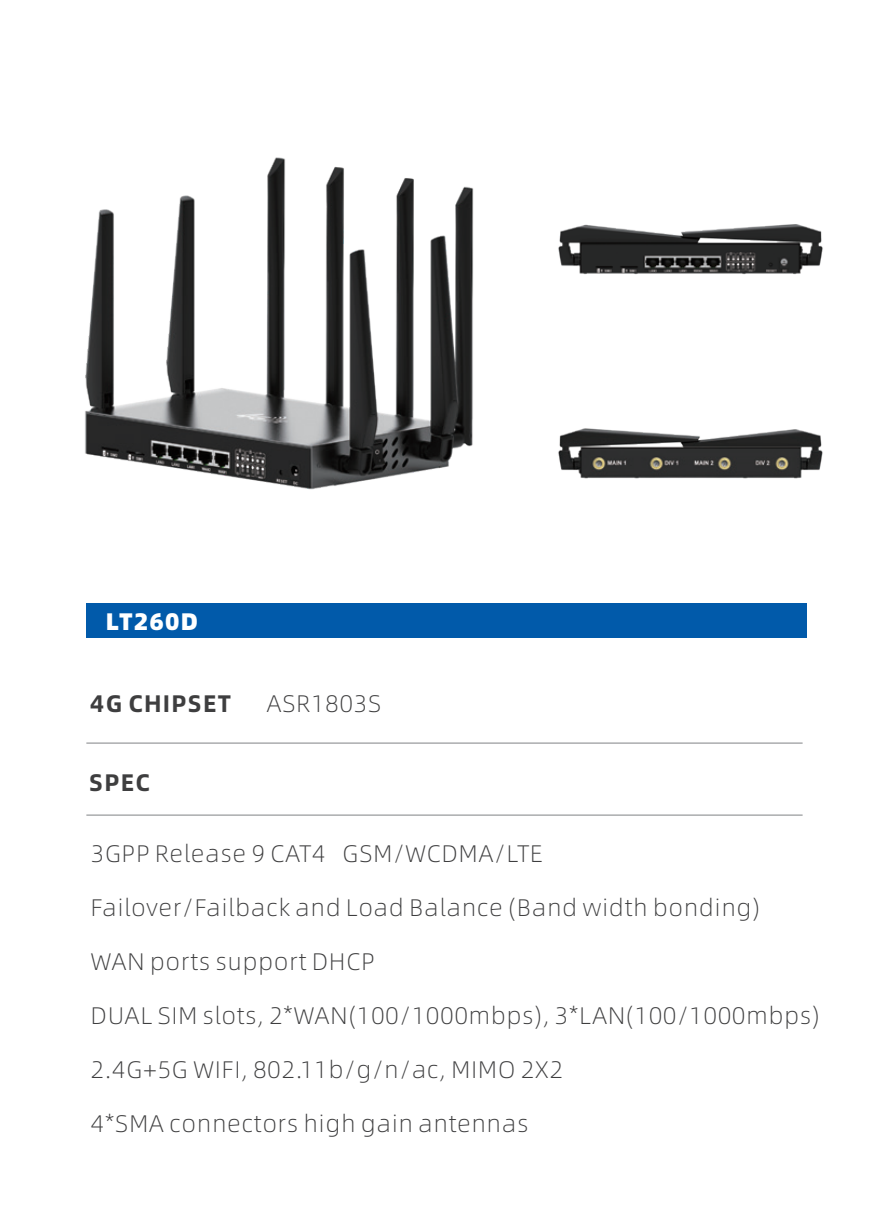
<style>
.page{position:relative;width:893px;height:1212px;background:#fff}
.page>*{position:absolute;margin:0;border:0;box-sizing:border-box;transform-origin:0 0}
.t1{font:300 24px "Alibaba Sans";letter-spacing:.045em;color:#3e3e3f}
.t2{font:700 24px "Alibaba Sans";letter-spacing:.05em;color:#3e3e3f}
.t3{font:900 24px "Alibaba Sans";letter-spacing:.05em;color:#fff}
</style>
<div class="page">
<div style="left:86px;top:603px;width:720px;height:34px;background:#015aaa"></div>
<hr style="left:86px;top:743px;width:717px;height:1px;background:#808285">
<hr style="left:86px;top:815px;width:717px;height:1px;background:#808285">
<img style="left:85px;top:157px;width:389px;height:333px">
<img style="left:558px;top:224px;width:265px;height:51px">
<img style="left:558px;top:428px;width:265px;height:51px">
<p class="t3" style="left:106px;top:602px;width:94px">LT260D</p>
<p class="t2" style="left:90px;top:685px;width:142px">4G CHIPSET</p>
<p class="t2" style="left:89px;top:763px;width:62px">SPEC</p>
<p class="t1" style="left:267px;top:686px;width:116px">ASR1803S</p>
<p class="t1" style="left:91px;top:836px;width:454px">3GPP Release 9 CAT4 GSM/WCDMA/LTE</p>
<p class="t1" style="left:91px;top:890px;width:671px">Failover/Failback and Load Balance (Band width bonding)</p>
<p class="t1" style="left:91px;top:944px;width:285px">WAN ports support DHCP</p>
<p class="t1" style="left:91px;top:998px;width:730px">DUAL SIM slots, 2*WAN(100/1000mbps), 3*LAN(100/1000mbps)</p>
<p class="t1" style="left:91px;top:1052px;width:474px">2.4G+5G WIFI, 802.11b/g/n/ac, MIMO 2X2</p>
<p class="t1" style="left:91px;top:1106px;width:439px">4*SMA connectors high gain antennas</p>
</div>
